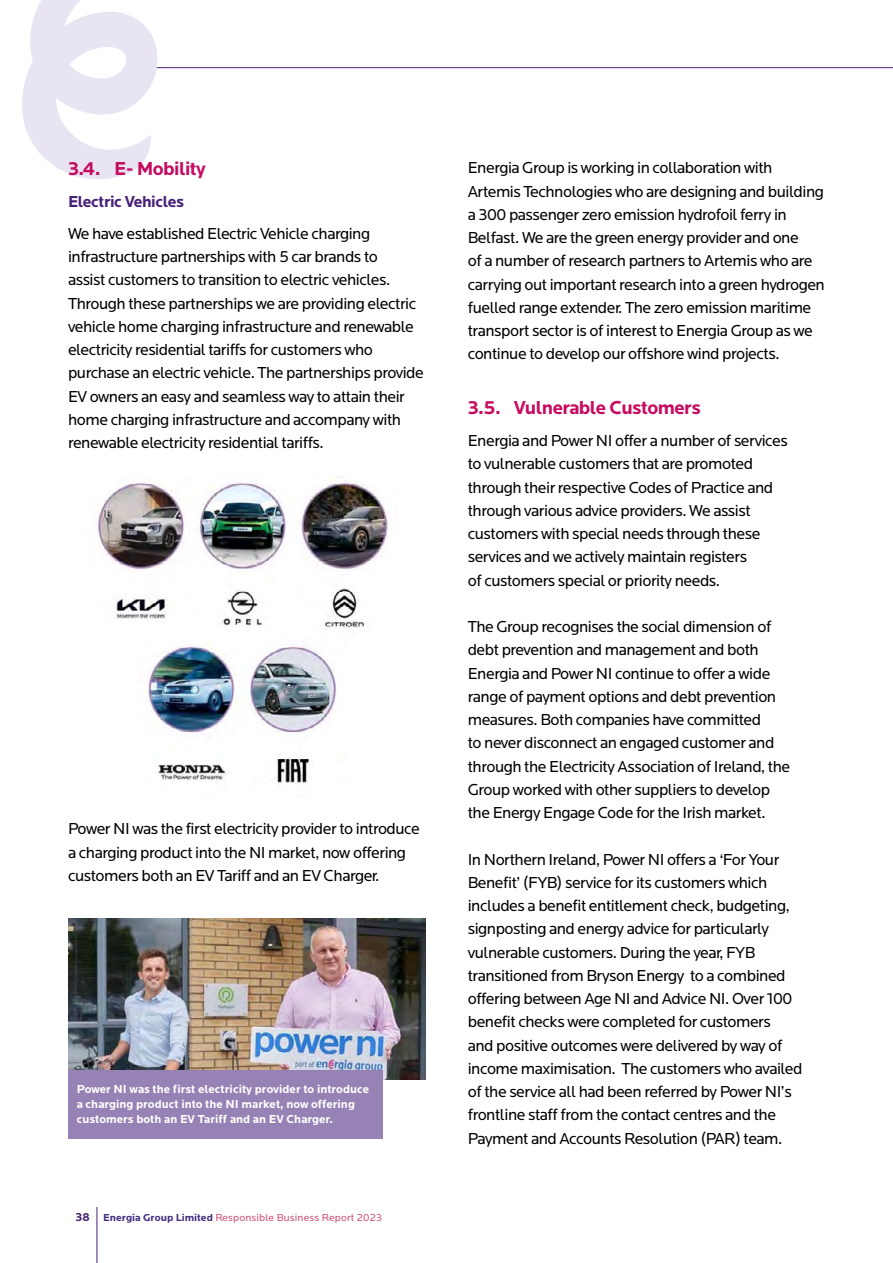
<style>
.page{position:relative;width:893px;height:1263px;background:#fff}
.page>*{position:absolute;margin:0;border:0;box-sizing:border-box;transform-origin:0 0}
.t1{font:700 19.5px "Locator";letter-spacing:-.03em;color:#c60b61}
.t2{font:16.5px/23.2px "Locator";letter-spacing:-.03em;color:#000}
.t3{font:700 16.5px "Locator";letter-spacing:-.03em;color:#472175}
.t4{font:700 12px/15px "Locator";color:#fff}
.t5{font:10.5px "Locator";letter-spacing:.01em;color:#d04e7b}
.s1{font-weight:700;font-size:12px;color:#472175}
.s2{font-weight:700;color:#432e80}
</style>
<div class="page">
<hr style="left:133px;top:67px;width:760px;height:1px;background:#472175">
<svg style="left:22px;top:0;width:149px;height:179px"></svg>
<hr style="left:97px;top:1207px;width:1px;height:56px;background:#472175">
<img style="left:95px;top:479px;width:293px;height:150px">
<img style="left:146px;top:642px;width:192px;height:141px">
<img style="left:68px;top:919px;width:357px;height:160px">
<div style="left:68px;top:1070px;width:315px;height:68px;background:#9782b5"></div>
<h3 class="t1" style="left:68px;top:158px;width:139px">3.4. E- Mobility</h3>
<h4 class="t3" style="left:68px;top:192px;width:118px">Electric Vehicles</h4>
<p class="t2" style="left:68px;top:222px;width:357px">We have established Electric Vehicle charging infrastructure partnerships with 5 car brands to<br>assist customers to transition to electric vehicles.<br>Through these partnerships we are providing electric vehicle home charging infrastructure and renewable electricity residential tariffs for customers who purchase an electric vehicle. The partnerships provide EV owners an easy and seamless way to attain their home charging infrastructure and accompany with renewable electricity residential tariffs.</p>
<p class="t2" style="left:68px;top:818px;width:353px">Power NI was the first electricity provider to introduce a charging product into the NI market, now offering customers both an EV Tariff and an EV Charger.</p>
<p class="t4" style="left:77px;top:1082px;width:294px">Power NI was the first electricity provider to introduce a charging product into the NI market, now offering customers both an EV Tariff and an EV Charger.</p>
<p class="t5" style="left:75px;top:1212px;width:308px"><span class="s1">38</span> <span class="s2">Energia Group Limited</span> Responsible Business Report 2023</p>
<p class="t2" style="left:468px;top:157px;width:359px">Energia Group is working in collaboration with Artemis Technologies who are designing and building a 300 passenger zero emission hydrofoil ferry in Belfast. We are the green energy provider and one<br>of a number of research partners to Artemis who are carrying out important research into a green hydrogen fuelled range extender. The zero emission maritime transport sector is of interest to Energia Group as we continue to develop our offshore wind projects.</p>
<h3 class="t1" style="left:468px;top:397px;width:235px">3.5. Vulnerable Customers</h3>
<p class="t2" style="left:468px;top:429px;width:322px">Energia and Power NI offer a number of services to vulnerable customers that are promoted through their respective Codes of Practice and through various advice providers. We assist customers with special needs through these services and we actively maintain registers<br>of customers special or priority needs.</p>
<p class="t2" style="left:468px;top:615px;width:324px">The Group recognises the social dimension of debt prevention and management and both Energia and Power NI continue to offer a wide range of payment options and debt prevention measures. Both companies have committed<br>to never disconnect an engaged customer and through the Electricity Association of Ireland, the Group worked with other suppliers to develop the Energy Engage Code for the Irish market.</p>
<p class="t2" style="left:468px;top:848px;width:336px">In Northern Ireland, Power NI offers a ‘For Your Benefit’ (FYB) service for its customers which includes a benefit entitlement check, budgeting, signposting and energy advice for particularly vulnerable customers. During the year, FYB transitioned from Bryson Energy to a combined offering between Age NI and Advice NI. Over 100 benefit checks were completed for customers<br>and positive outcomes were delivered by way of income maximisation. The customers who availed of the service all had been referred by Power NI’s frontline staff from the contact centres and the Payment and Accounts Resolution (PAR) team.</p>
</div>
